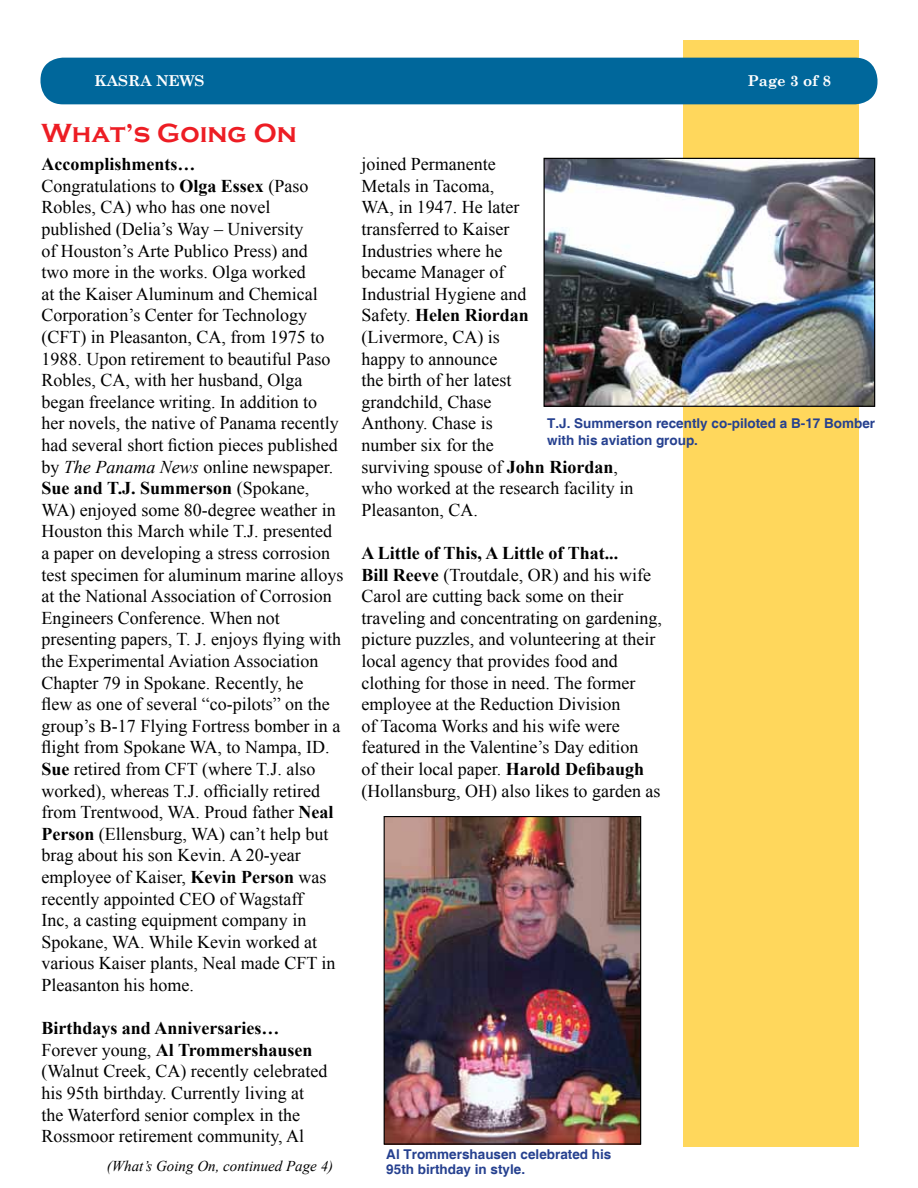
<style>
.page{position:relative;width:918px;height:1188px;background:#fff}
.page>*{position:absolute;margin:0;border:0;box-sizing:border-box;transform-origin:0 0}
.t1{font:700 27px "Copperplate Gothic";color:#ed1d24}
.t2{font:18px/21.6px "Times New Roman";color:#000}
.t3{font:italic 15px "Times New Roman";color:#000}
.t4{font:700 15px "Century Schoolbook";color:#fff}
.t5{font:700 13.5px/16.2px "Helvetica";color:#25408f}
.s1{font-weight:700}
.s2{font-style:italic}
</style>
<div class="page">
<div style="left:684px;top:40px;width:175px;height:1108px;background:#ffd75c"></div>
<div style="left:40px;top:58px;width:838px;height:46px;background:#00679b;border-radius:22px"></div>
<img style="left:546px;top:160px;width:327px;height:245px">
<div style="left:544px;top:158px;width:331px;height:249px;border:1px solid #000"></div>
<img style="left:386px;top:818px;width:253px;height:325px">
<div style="left:384px;top:816px;width:257px;height:329px;border:1px solid #000"></div>
<p class="t4" style="left:95px;top:69px;width:112px">KASRA NEWS</p>
<p class="t4" style="left:748px;top:69px;width:85px">Page 3 of 8</p>
<h1 class="t1" style="left:41px;top:118px;width:257px">What’s Going On</h1>
<p class="t2" style="left:41px;top:153px;width:304px"><span class="s1">Accomplishments…<br></span>Congratulations to <span class="s1">Olga Essex</span> (Paso Robles, CA) who has one novel published (Delia’s Way – University<br>of Houston’s Arte Publico Press) and<br>two more in the works. Olga worked<br>at the Kaiser Aluminum and Chemical Corporation’s Center for Technology (CFT) in Pleasanton, CA, from 1975 to 1988. Upon retirement to beautiful Paso Robles, CA, with her husband, Olga began freelance writing. In addition to her novels, the native of Panama recently had several short fiction pieces published by <span class="s2">The Panama News</span> online newspaper.<br><span class="s1">Sue and T.J. Summerson</span> (Spokane, WA) enjoyed some 80-degree weather in Houston this March while T.J. presented a paper on developing a stress corrosion test specimen for aluminum marine alloys at the National Association of Corrosion Engineers Conference. When not presenting papers, T. J. enjoys flying with the Experimental Aviation Association Chapter 79 in Spokane. Recently, he<br>flew as one of several “co-pilots” on the group’s B-17 Flying Fortress bomber in a flight from Spokane WA, to Nampa, ID.<br><span class="s1">Sue</span> retired from CFT (where T.J. also worked), whereas T.J. officially retired from Trentwood, WA. Proud father <span class="s1">Neal Person</span> (Ellensburg, WA) can’t help but brag about his son Kevin. A 20-year employee of Kaiser, <span class="s1">Kevin Person</span> was recently appointed CEO of Wagstaff<br>Inc, a casting equipment company in Spokane, WA. While Kevin worked at various Kaiser plants, Neal made CFT in Pleasanton his home.</p>
<p class="t2" style="left:41px;top:1017px;width:287px"><span class="s1">Birthdays and Anniversaries… </span>Forever young, <span class="s1">Al Trommershausen </span>(Walnut Creek, CA) recently celebrated his 95th birthday. Currently living at the Waterford senior complex in the Rossmoor retirement community, Al</p>
<p class="t3" style="left:107px;top:1156px;width:228px">(What’s Going On, continued Page 4)</p>
<p class="t2" style="left:361px;top:153px;width:273px">joined Permanente<br>Metals in Tacoma,<br>WA, in 1947. He later<br>transferred to Kaiser<br>Industries where he<br>became Manager of<br>Industrial Hygiene and<br>Safety. <span class="s1">Helen Riordan<br></span>(Livermore, CA) is<br>happy to announce<br>the birth of her latest<br>grandchild, Chase<br>Anthony. Chase is<br>number six for the<br>surviving spouse of <span class="s1">John Riordan</span>, who worked at the research facility in<br>Pleasanton, CA.</p>
<p class="t2" style="left:361px;top:542px;width:302px"><span class="s1">A Little of This, A Little of That...<br>Bill Reeve</span> (Troutdale, OR) and his wife Carol are cutting back some on their traveling and concentrating on gardening, picture puzzles, and volunteering at their local agency that provides food and clothing for those in need. The former employee at the Reduction Division<br>of Tacoma Works and his wife were featured in the Valentine’s Day edition<br>of their local paper. <span class="s1">Harold Defibaugh </span>(Hollansburg, OH) also likes to garden as</p>
<p class="t5" style="left:547px;top:416px;width:329px">T.J. Summerson recently co-piloted a B-17 Bomber with his aviation group.</p>
<p class="t5" style="left:386px;top:1148px;width:227px;line-height:14.2px">Al Trommershausen celebrated his<br>95th birthday in style.</p>
</div>
